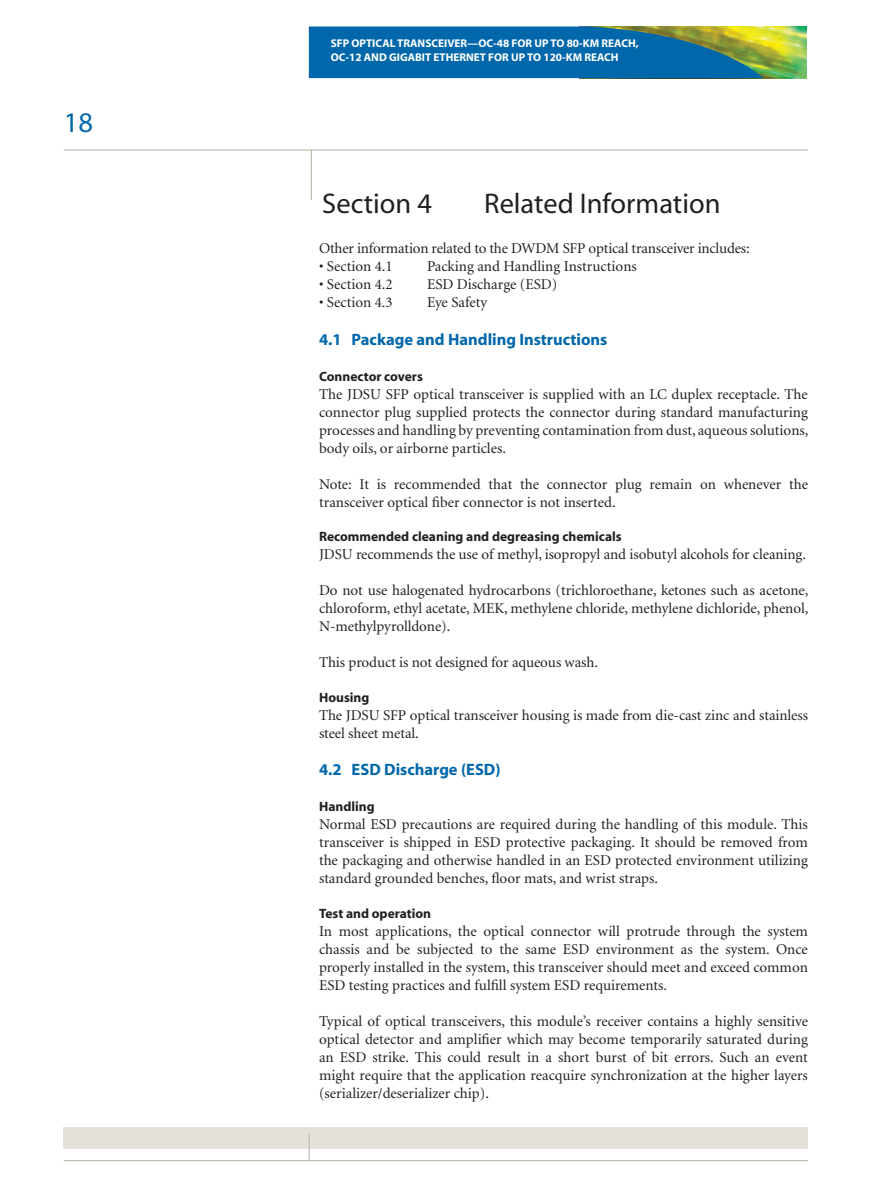
<style>
.page{position:relative;width:891px;height:1188px;background:#fff}
.page>*{position:absolute;margin:0;border:0;box-sizing:border-box;transform-origin:0 0}
.t1{font:28.5px "Myriad MM 400 600";color:#231f20}
.t2{font:28.5px "Myriad MM 400 600";color:#0067aa}
.t3{font:16.5px "Myriad MM 700 600";color:#0067aa}
.t4{font:15px/18px "Minion";letter-spacing:-.005em;color:#231f20;text-align:justify}
.t5{font:13.5px "Myriad MM 700 600";color:#231f20}
.t6{font:11.25px/13.5px "Myriad MM 700 600";color:#fff}
</style>
<div class="page">
<img style="left:763px;top:27px;width:44px;height:51px">
<svg style="left:309px;top:27px;width:454px;height:51px;background:#136e9b"></svg>
<div style="left:64px;top:1127px;width:744px;height:21px;background:#e4e0da"></div>
<hr style="left:64px;top:1160px;width:744px;height:1px;background:#bbb1a3">
<svg style="left:309px;top:1133px;width:1px;height:27px"></svg>
<hr style="left:64px;top:150px;width:744px;height:1px;background:#bbb1a3">
<hr style="left:311px;top:150px;width:1px;height:50px;background:#bbb1a3">
<h1 class="t2" style="left:64px;top:109px;width:31px">18</h1>
<p class="t6" style="left:331px;top:37px;width:309px">SFP OPTICAL TRANSCEIVER—OC-48 FOR UP TO 80-KM REACH,<br>OC-12 AND GIGABIT ETHERNET FOR UP TO 120-KM REACH</p>
<h1 class="t1" style="left:322px;top:189px;width:111px">Section 4</h1>
<h1 class="t1" style="left:484px;top:189px;width:238px">Related Information</h1>
<p class="t4" style="left:319px;top:240px;width:432px">Other information related to the DWDM SFP optical transceiver includes:</p>
<p class="t4" style="left:319px;top:258px;width:75px">• Section 4.1</p>
<p class="t4" style="left:427px;top:258px;width:211px">Packing and Handling Instructions</p>
<p class="t4" style="left:319px;top:276px;width:75px">• Section 4.2</p>
<p class="t4" style="left:427px;top:276px;width:132px">ESD Discharge (ESD)</p>
<p class="t4" style="left:319px;top:294px;width:75px">• Section 4.3</p>
<p class="t4" style="left:427px;top:294px;width:62px">Eye Safety</p>
<p class="t3" style="left:319px;top:332px;width:290px">4.1 Package and Handling Instructions</p>
<p class="t5" style="left:319px;top:370px;width:105px">Connector covers</p>
<p class="t4" style="left:319px;top:386px;width:491px">The JDSU SFP optical transceiver is supplied with an LC duplex receptacle. The connector plug supplied protects the connector during standard manufacturing processes and handling by preventing contamination from dust, aqueous solutions, body oils, or airborne particles.</p>
<p class="t4" style="left:319px;top:476px;width:490px">Note: It is recommended that the connector plug remain on whenever the transceiver optical fiber connector is not inserted.</p>
<p class="t5" style="left:319px;top:530px;width:304px">Recommended cleaning and degreasing chemicals</p>
<p class="t4" style="left:319px;top:546px;width:489px">JDSU recommends the use of methyl, isopropyl and isobutyl alcohols for cleaning.</p>
<p class="t4" style="left:319px;top:582px;width:491px">Do not use halogenated hydrocarbons (trichloroethane, ketones such as acetone, chloroform, ethyl acetate, MEK, methylene chloride, methylene dichloride, phenol, N-methylpyrolldone).</p>
<p class="t4" style="left:319px;top:654px;width:280px">This product is not designed for aqueous wash.</p>
<p class="t5" style="left:319px;top:691px;width:52px">Housing</p>
<p class="t4" style="left:319px;top:706px;width:490px">The JDSU SFP optical transceiver housing is made from die-cast zinc and stainless steel sheet metal.</p>
<p class="t3" style="left:319px;top:762px;width:183px">4.2 ESD Discharge (ESD)</p>
<p class="t5" style="left:319px;top:800px;width:57px">Handling</p>
<p class="t4" style="left:319px;top:816px;width:490px">Normal ESD precautions are required during the handling of this module. This transceiver is shipped in ESD protective packaging. It should be removed from the packaging and otherwise handled in an ESD protected environment utilizing standard grounded benches, floor mats, and wrist straps.</p>
<p class="t5" style="left:319px;top:907px;width:114px">Test and operation</p>
<p class="t4" style="left:319px;top:922px;width:490px">In most applications, the optical connector will protrude through the system chassis and be subjected to the same ESD environment as the system. Once properly installed in the system, this transceiver should meet and exceed common ESD testing practices and fulfill system ESD requirements.</p>
<p class="t4" style="left:319px;top:1012px;width:490px">Typical of optical transceivers, this module’s receiver contains a highly sensitive optical detector and amplifier which may become temporarily saturated during an ESD strike. This could result in a short burst of bit errors. Such an event might require that the application reacquire synchronization at the higher layers (serializer/deserializer chip).</p>
</div>
